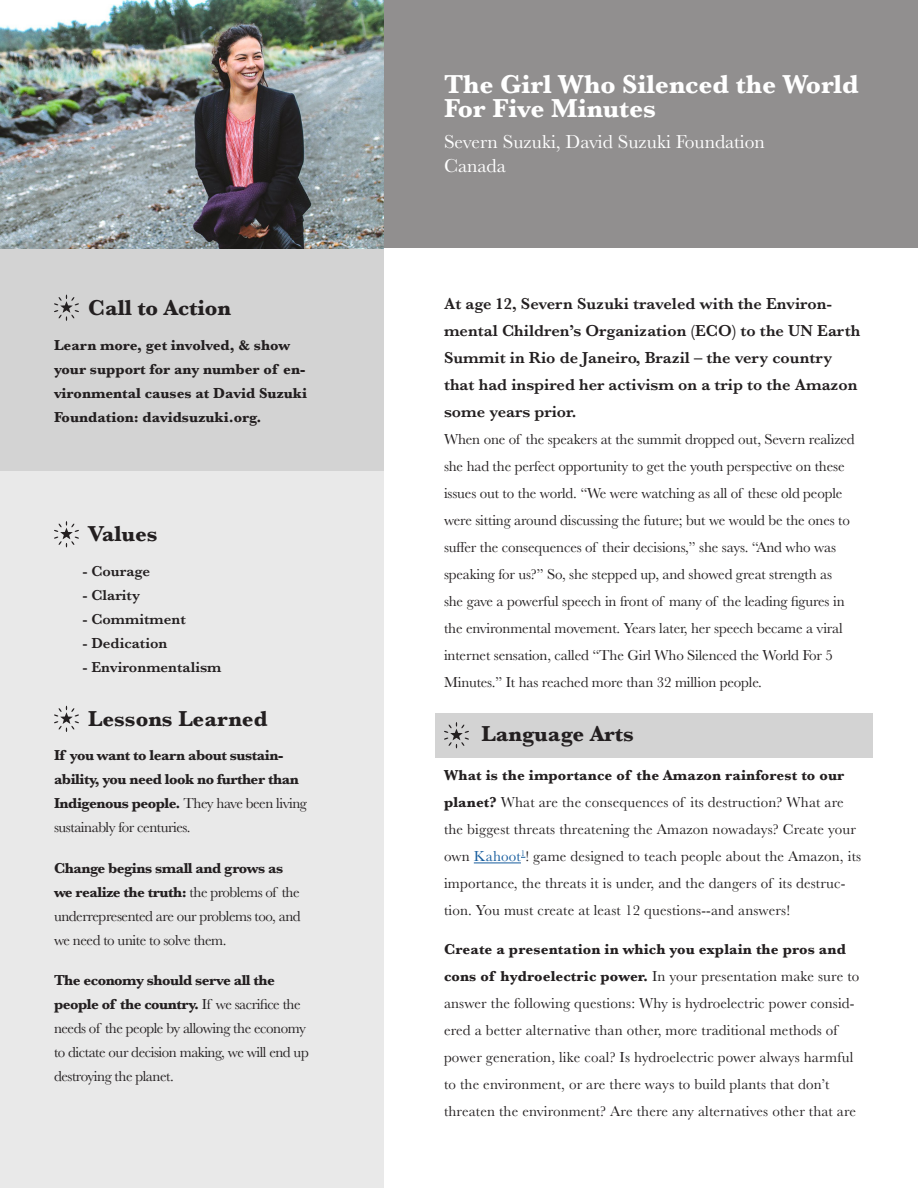
<style>
.page{position:relative;width:918px;height:1188px;background:#fff}
.page>*{position:absolute;margin:0;border:0;box-sizing:border-box;transform-origin:0 0}
.Lesson_Plan_Title{font:700 27px/24px "Baskerville";color:#fff}
.Section_Title{font:700 22.5px "Baskerville";color:#231f20}
.Lesson_Plan_Descript{font:19.5px "Baskerville";color:#fff}
.Young_Hero_Descripti{font:600 16.5px/27px "Baskerville";color:#231f20}
.Body_Copy{font:15px/27px "Baskerville";letter-spacing:.01em;color:#231f20}
.Body_Copy-2{font:15px/27px "Baskerville";letter-spacing:-.01em;color:#231f20}
.Body_Copy-3{font:15px/24px "Baskerville";letter-spacing:-.03em;color:#231f20}
.Body_Copy-4{font:700 15px/24px "Baskerville";letter-spacing:-.03em;color:#231f20}
.CTA_Body{font:700 15px/24px "Baskerville";color:#231f20}
.Values_Body{font:600 15px "Baskerville";color:#231f20}
.s1{font-weight:400}
.s2{font-weight:700}
.s3{color:#175d9e}
</style>
<div class="page">
<div style="left:435px;top:713px;width:438px;height:45px;background:#d3d3d3"></div>
<div style="left:0;top:248px;width:384px;height:223px;background:#d3d3d3"></div>
<div style="left:0;top:0;width:918px;height:248px;background:#918f8f"></div>
<div style="left:0;top:471px;width:384px;height:717px;background:#e9e9e9"></div>
<hr style="left:474px;top:863px;width:47px;height:1px;background:#175d9e">
<svg style="left:444px;top:722px;width:25px;height:26px"></svg>
<svg style="left:54px;top:295px;width:25px;height:26px"></svg>
<svg style="left:54px;top:521px;width:25px;height:26px"></svg>
<svg style="left:54px;top:706px;width:25px;height:26px"></svg>
<img style="left:0;top:0;width:384px;height:248px">
<p class="Section_Title" style="left:88px;top:292px;width:145px">Call to Action</p>
<p class="CTA_Body" style="left:54px;top:333px;width:255px">Learn more, get involved, &amp; show your support for any number of en&shy;vironmental causes at David Suzuki Foundation: davidsuzuki.org.</p>
<p class="Section_Title" style="left:88px;top:518px;width:71px">Values</p>
<p class="Values_Body" style="left:82px;top:560px;width:69px">- Courage</p>
<p class="Values_Body" style="left:82px;top:584px;width:59px">- Clarity</p>
<p class="Values_Body" style="left:82px;top:608px;width:105px">- Commitment</p>
<p class="Values_Body" style="left:82px;top:632px;width:86px">- Dedication</p>
<p class="Values_Body" style="left:82px;top:656px;width:141px">- Environmentalism</p>
<p class="Section_Title" style="left:88px;top:703px;width:181px">Lessons Learned</p>
<p class="Body_Copy-4" style="left:54px;top:744px;width:254px">If you want to learn about sustain&shy;ability, you need look no further than Indigenous people. <span class="s1">They have been living sustainably for centuries.</span></p>
<p class="Body_Copy-3" style="left:54px;top:856px;width:248px"><span class="s2">Change begins small and grows as we realize the truth:</span> the problems of the underrepresented are our problems too, and we need to unite to solve them.</p>
<p class="Body_Copy-3" style="left:54px;top:968px;width:256px"><span class="s2">The economy should serve all the people of the country.</span> If we sacrifice the needs of the people by allowing the economy to dictate our decision making, we will end up destroying the planet.</p>
<p class="Lesson_Plan_Title" style="left:444px;top:73px;width:416px">The Girl Who Silenced the World<br>For Five Minutes</p>
<p class="Lesson_Plan_Descript" style="left:444px;top:129px;width:322px">Severn Suzuki, David Suzuki Foundation</p>
<p class="Lesson_Plan_Descript" style="left:444px;top:153px;width:63px">Canada</p>
<p class="Young_Hero_Descripti" style="left:444px;top:290px;width:418px">At age 12, Severn Suzuki traveled with the Environ&shy;mental Children’s Organization (ECO) to the UN Earth Summit in Rio de Janeiro, Brazil – the very country that had inspired her activism on a trip to the Amazon some years prior.</p>
<p class="Body_Copy-2" style="left:444px;top:426px;width:412px">When one of the speakers at the summit dropped out, Severn realized she had the perfect opportunity to get the youth perspective on these issues out to the world. “We were watching as all of these old people were sitting around discussing the future; but we would be the ones to suffer the consequences of their decisions,” she says. “And who was speaking for us?” So, she stepped up, and showed great strength as she gave a powerful speech in front of many of the leading figures in the environmental movement. Years later, her speech became a viral internet sensation, called “The Girl Who Silenced the World For 5<br>Minutes.” It has reached more than 32 million people.</p>
<p class="Section_Title" style="left:482px;top:718px;width:154px">Language Arts</p>
<p class="Body_Copy" style="left:444px;top:762px;width:419px"><span class="s2">What is the importance of the Amazon rainforest to our planet?</span> What are the consequences of its destruction? What are the biggest threats threatening the Amazon nowadays? Create your own <span class="s3">Kahoot</span><sup>1</sup>! game designed to teach people about the Amazon, its importance, the threats it is under, and the dangers of its destruc&shy;tion. You must create at least 12 questions--and answers!</p>
<p class="Body_Copy" style="left:444px;top:936px;width:417px"><span class="s2">Create a presentation in which you explain the pros and cons of hydroelectric power.</span> In your presentation make sure to answer the following questions: Why is hydroelectric power consid&shy;ered a better alternative than other, more traditional methods of power generation, like coal? Is hydroelectric power always harmful to the environment, or are there ways to build plants that don’t threaten the environment? Are there any alternatives other that are</p>
</div>
